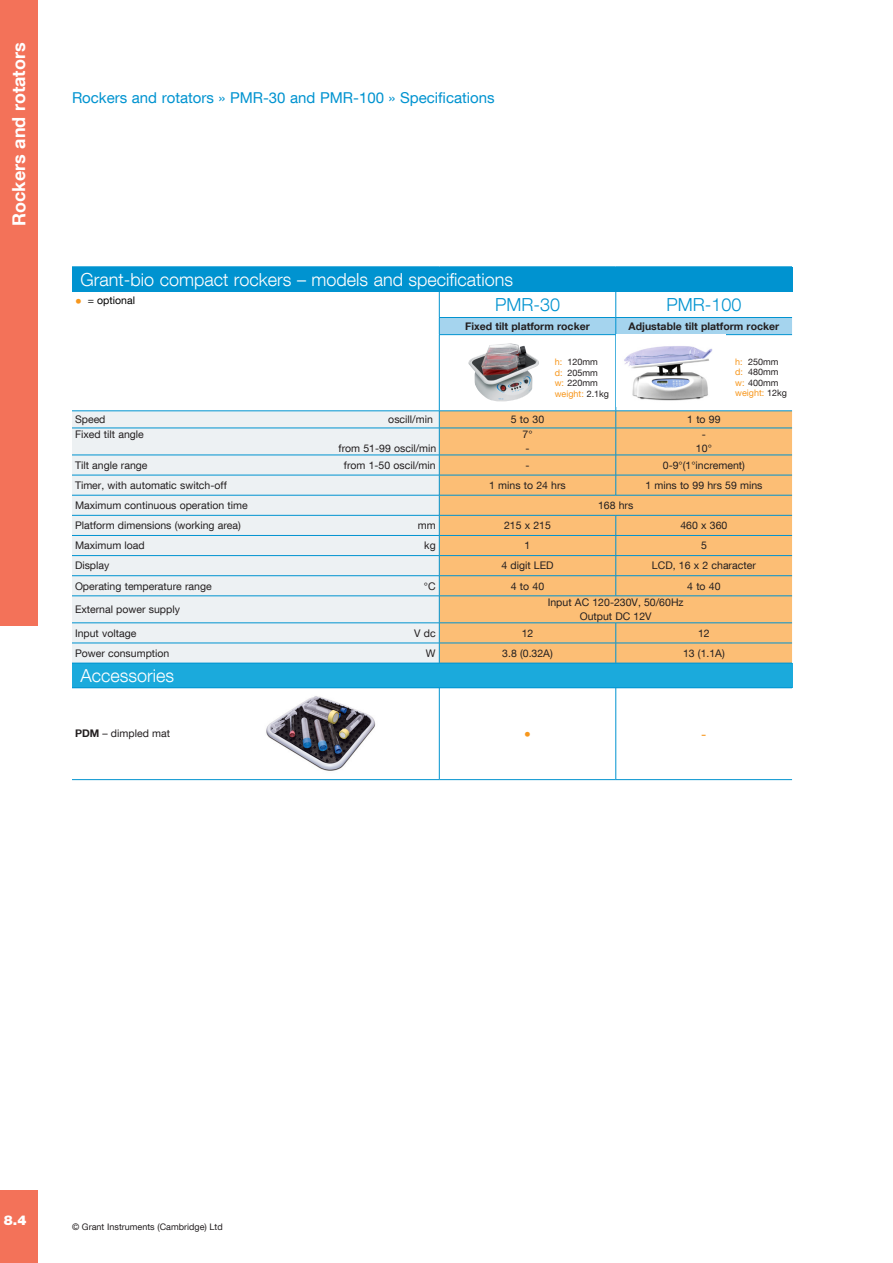
<style>
.page{position:relative;width:893px;height:1263px;background:#fff}
.page>*{position:absolute;margin:0;border:0;box-sizing:border-box;transform-origin:0 0}
.table_big_hd{font:300 18px "Helvetica Neue LT Com";color:#fff}
.t1{font:700 18px "Helvetica Neue LT Com";color:#fff}
.table_big_hd_blue{font:300 18px "Helvetica Neue LT Com";color:#0093d0}
.application{font:15px "Helvetica Neue LT Com";color:#0093d0}
.heading_2{font:900 13.5px "Helvetica Neue LT Std";color:#fff}
.t2{font:13.5px "Helvetica Neue LT Com";color:#f7971d}
.t3{font:10.5px "Helvetica Neue LT Com";color:#231f20}
.table_bold{font:700 10.5px "Helvetica Neue LT Com";color:#231f20}
.t4{font:10.5px "Helvetica Neue LT Com";color:#000}
.t5{font:9px/10.5px "Helvetica Neue LT Com";color:#231f20}
.t6{font:9px "Helvetica Neue LT Com";color:#f7971d}
.s1{font-size:13.5px;color:#f7971d}
.s2{color:#f7971d}
.s3{color:#231f20}
.s4{font-weight:700}
</style>
<div class="page">
<div style="left:0;top:0;width:38px;height:625px;background:#f37259"></div>
<div style="left:0;top:1191px;width:38px;height:72px;background:#f37259"></div>
<div style="left:72px;top:267px;width:720px;height:24px;background:#0093d0"></div>
<div style="left:72px;top:412px;width:367px;height:251px;background:#edf1f3"></div>
<div style="left:440px;top:412px;width:352px;height:251px;background:#fcbe75"></div>
<div style="left:72px;top:663px;width:720px;height:25px;background:#1baadc"></div>
<hr style="left:72px;top:291px;width:367px;height:1px;background:#0093d0">
<hr style="left:439px;top:291px;width:177px;height:1px;background:#0093d0">
<hr style="left:616px;top:291px;width:176px;height:1px;background:#0093d0">
<svg style="left:439px;top:292px;width:353px;height:42px"></svg>
<hr style="left:439px;top:334px;width:177px;height:1px;background:#0093d0">
<hr style="left:439px;top:335px;width:1px;height:76px;background:#0093d0">
<hr style="left:616px;top:334px;width:176px;height:1px;background:#0093d0">
<hr style="left:615px;top:335px;width:1px;height:76px;background:#0093d0">
<hr style="left:72px;top:411px;width:367px;height:1px;background:#0093d0">
<hr style="left:439px;top:411px;width:177px;height:1px;background:#0093d0">
<hr style="left:616px;top:411px;width:176px;height:1px;background:#0093d0">
<hr style="left:72px;top:428px;width:367px;height:1px;background:#0093d0">
<hr style="left:439px;top:428px;width:177px;height:1px;background:#0093d0">
<hr style="left:616px;top:428px;width:176px;height:1px;background:#0093d0">
<hr style="left:72px;top:455px;width:367px;height:1px;background:#0093d0">
<hr style="left:439px;top:455px;width:177px;height:1px;background:#0093d0">
<hr style="left:616px;top:455px;width:176px;height:1px;background:#0093d0">
<hr style="left:72px;top:475px;width:367px;height:1px;background:#0093d0">
<hr style="left:439px;top:475px;width:177px;height:1px;background:#0093d0">
<hr style="left:616px;top:475px;width:176px;height:1px;background:#0093d0">
<svg style="left:615px;top:411px;width:1px;height:84px"></svg>
<hr style="left:72px;top:495px;width:367px;height:1px;background:#0093d0">
<hr style="left:439px;top:495px;width:177px;height:1px;background:#0093d0">
<hr style="left:616px;top:495px;width:176px;height:1px;background:#0093d0">
<hr style="left:72px;top:515px;width:367px;height:1px;background:#0093d0">
<hr style="left:439px;top:515px;width:177px;height:1px;background:#0093d0">
<hr style="left:616px;top:515px;width:176px;height:1px;background:#0093d0">
<hr style="left:72px;top:535px;width:367px;height:1px;background:#0093d0">
<hr style="left:439px;top:535px;width:177px;height:1px;background:#0093d0">
<hr style="left:616px;top:535px;width:176px;height:1px;background:#0093d0">
<hr style="left:72px;top:555px;width:367px;height:1px;background:#0093d0">
<hr style="left:439px;top:555px;width:177px;height:1px;background:#0093d0">
<hr style="left:616px;top:555px;width:176px;height:1px;background:#0093d0">
<hr style="left:72px;top:575px;width:367px;height:1px;background:#0093d0">
<hr style="left:439px;top:575px;width:177px;height:1px;background:#0093d0">
<hr style="left:616px;top:575px;width:176px;height:1px;background:#0093d0">
<svg style="left:615px;top:515px;width:1px;height:81px"></svg>
<hr style="left:72px;top:596px;width:367px;height:1px;background:#0093d0">
<hr style="left:439px;top:596px;width:177px;height:1px;background:#0093d0">
<hr style="left:616px;top:596px;width:176px;height:1px;background:#0093d0">
<hr style="left:72px;top:623px;width:367px;height:1px;background:#0093d0">
<hr style="left:439px;top:623px;width:177px;height:1px;background:#0093d0">
<hr style="left:616px;top:623px;width:176px;height:1px;background:#0093d0">
<hr style="left:72px;top:643px;width:367px;height:1px;background:#0093d0">
<hr style="left:439px;top:643px;width:177px;height:1px;background:#0093d0">
<svg style="left:439px;top:411px;width:1px;height:252px"></svg>
<hr style="left:616px;top:643px;width:176px;height:1px;background:#0093d0">
<svg style="left:615px;top:623px;width:1px;height:40px"></svg>
<hr style="left:72px;top:663px;width:367px;height:1px;background:#0093d0">
<hr style="left:439px;top:663px;width:177px;height:1px;background:#0093d0">
<hr style="left:616px;top:663px;width:176px;height:1px;background:#0093d0">
<hr style="left:72px;top:687px;width:367px;height:1px;background:#0093d0">
<hr style="left:439px;top:687px;width:177px;height:1px;background:#0093d0">
<hr style="left:439px;top:688px;width:1px;height:91px;background:#0093d0">
<hr style="left:616px;top:687px;width:176px;height:1px;background:#0093d0">
<hr style="left:615px;top:688px;width:1px;height:91px;background:#0093d0">
<hr style="left:72px;top:779px;width:367px;height:1px;background:#0093d0">
<hr style="left:439px;top:779px;width:177px;height:1px;background:#0093d0">
<hr style="left:616px;top:779px;width:176px;height:1px;background:#0093d0">
<img style="left:468px;top:343px;width:71px;height:58px">
<img style="left:624px;top:346px;width:89px;height:55px">
<img style="left:266px;top:696px;width:110px;height:75px">
<p class="t1" style="left:8px;top:226px;width:185px;rotate:-90deg">Rockers and rotators</p>
<p class="application" style="left:72px;top:88px;width:424px">Rockers and rotators » PMR-30 and PMR-100 » Specifications</p>
<p class="table_big_hd" style="left:81px;top:268px;width:434px">Grant-bio compact rockers – models and specifications</p>
<p class="t4" style="left:75px;top:294px;width:61px"><span class="s1">•</span> = optional</p>
<p class="table_big_hd_blue" style="left:495px;top:293px;width:67px">PMR-30</p>
<p class="table_big_hd_blue" style="left:666px;top:293px;width:77px">PMR-100</p>
<p class="table_bold" style="left:465px;top:319px;width:126px">Fixed tilt platform rocker</p>
<p class="table_bold" style="left:628px;top:319px;width:152px">Adjustable tilt platform rocker</p>
<p class="t5" style="left:555px;top:356px;width:45px"><span class="s2">h:</span> 120mm</p>
<p class="t5" style="left:555px;top:367px;width:45px"><span class="s2">d:</span> 205mm</p>
<p class="t5" style="left:555px;top:377px;width:56px"><span class="s2">w:</span> 220mm <span class="s2">weight:</span> 2.1kg</p>
<p class="t3" style="left:75px;top:413px;width:32px">Speed</p>
<p class="t3" style="left:388px;top:413px;width:46px">oscill/min</p>
<p class="t3" style="left:511px;top:413px;width:35px">5 to 30</p>
<p class="t3" style="left:687px;top:413px;width:35px">1 to 99</p>
<p class="t3" style="left:75px;top:428px;width:70px">Fixed tilt angle</p>
<p class="t3" style="left:339px;top:442px;width:99px">from 51-99 oscil/min</p>
<p class="t3" style="left:522px;top:428px;width:12px">7°</p>
<p class="t3" style="left:525px;top:442px;width:6px">-</p>
<p class="t3" style="left:702px;top:428px;width:6px">-</p>
<p class="t3" style="left:696px;top:442px;width:17px">10°</p>
<p class="t5" style="left:735px;top:356px;width:45px"><span class="s2">h:</span> 250mm</p>
<p class="t5" style="left:735px;top:367px;width:45px"><span class="s2">d:</span> 480mm</p>
<p class="t5" style="left:735px;top:377px;width:45px"><span class="s2">w:</span> 400mm</p>
<p class="t6" style="left:735px;top:388px;width:53px">weight: <span class="s3">12kg</span></p>
<p class="t3" style="left:75px;top:458px;width:74px">Tilt angle range</p>
<p class="t3" style="left:344px;top:458px;width:93px">from 1-50 oscil/min</p>
<p class="t3" style="left:525px;top:458px;width:6px">-</p>
<p class="t3" style="left:663px;top:458px;width:84px">0-9°(1°increment)</p>
<p class="t3" style="left:75px;top:479px;width:153px">Timer, with automatic switch-off</p>
<p class="t3" style="left:489px;top:479px;width:78px">1 mins to 24 hrs</p>
<p class="t3" style="left:645px;top:479px;width:119px">1 mins to 99 hrs 59 mins</p>
<p class="t3" style="left:75px;top:499px;width:174px">Maximum continuous operation time</p>
<p class="t3" style="left:598px;top:499px;width:37px">168 hrs</p>
<p class="t3" style="left:75px;top:519px;width:167px">Platform dimensions (working area)</p>
<p class="t3" style="left:418px;top:519px;width:19px">mm</p>
<p class="t3" style="left:504px;top:519px;width:48px">215 x 215</p>
<p class="t3" style="left:680px;top:519px;width:48px">460 x 360</p>
<p class="t3" style="left:75px;top:539px;width:71px">Maximum load</p>
<p class="t3" style="left:424px;top:539px;width:13px">kg</p>
<p class="t3" style="left:525px;top:539px;width:7px">1</p>
<p class="t3" style="left:701px;top:539px;width:7px">5</p>
<p class="t3" style="left:75px;top:559px;width:36px">Display</p>
<p class="t3" style="left:501px;top:559px;width:54px">4 digit LED</p>
<p class="t3" style="left:652px;top:559px;width:105px">LCD, 16 x 2 character</p>
<p class="t3" style="left:75px;top:579px;width:138px">Operating temperature range</p>
<p class="t3" style="left:424px;top:579px;width:13px">°C</p>
<p class="t3" style="left:511px;top:579px;width:35px">4 to 40</p>
<p class="t3" style="left:687px;top:579px;width:35px">4 to 40</p>
<p class="t3" style="left:75px;top:603px;width:106px">External power supply</p>
<p class="t3" style="left:548px;top:596px;width:137px">Input AC 120-230V, 50/60Hz</p>
<p class="t3" style="left:580px;top:610px;width:73px">Output DC 12V</p>
<p class="t3" style="left:75px;top:626px;width:63px">Input voltage</p>
<p class="t3" style="left:414px;top:626px;width:23px">V dc</p>
<p class="t3" style="left:522px;top:626px;width:13px">12</p>
<p class="t3" style="left:698px;top:626px;width:13px">12</p>
<p class="t3" style="left:75px;top:646px;width:96px">Power consumption</p>
<p class="t3" style="left:426px;top:646px;width:11px">W</p>
<p class="t3" style="left:502px;top:646px;width:52px">3.8 (0.32A)</p>
<p class="t3" style="left:683px;top:646px;width:43px">13 (1.1A)</p>
<p class="table_big_hd" style="left:81px;top:664px;width:95px">Accessories</p>
<p class="t3" style="left:75px;top:727px;width:97px"><span class="s4">PDM</span> – dimpled mat</p>
<p class="t2" style="left:524px;top:725px;width:8px">•</p>
<p class="t2" style="left:701px;top:725px;width:7px">-</p>
<p class="heading_2" style="left:4px;top:1212px;width:24px">8.4</p>
<p class="t5" style="left:72px;top:1221px;width:152px">© Grant Instruments (Cambridge) Ltd</p>
</div>
